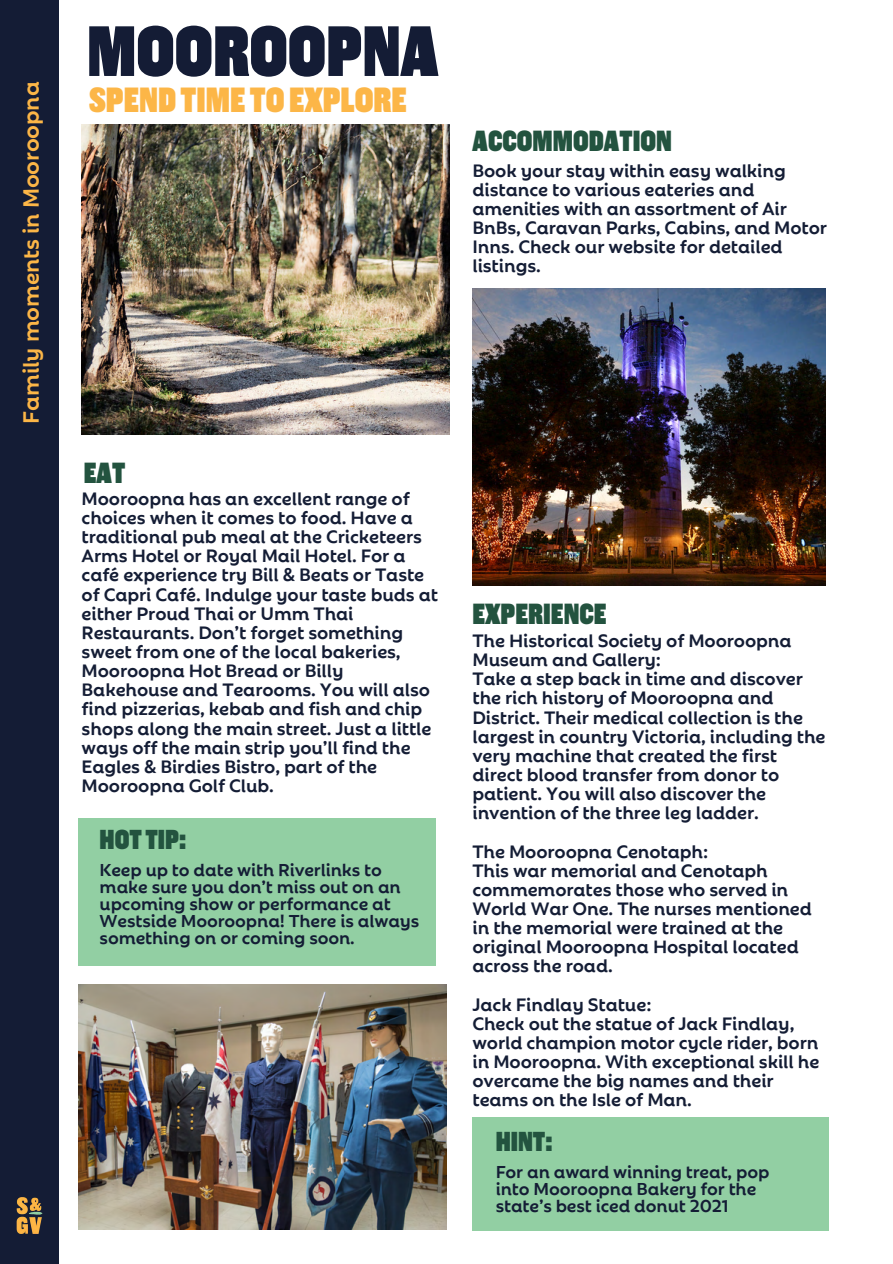
<style>
.page{position:relative;width:893px;height:1264px;background:#fff}
.page>*{position:absolute;margin:0;border:0;box-sizing:border-box;transform-origin:0 0}
.t1{font:900 73.05px "Americane Cond";color:#141c35}
.t2{font:900 36px "Americane Cond";color:#fcb647}
.t3{font:900 30px "Americane Cond";color:#23533f}
.t4{font:900 28.2px "Americane Cond";color:#23533f}
.t5{font:700 24px "Rebrand Dis";letter-spacing:-.01em;color:#fcb647}
.t6{font:700 19.5px/19px "Rebrand Dis";letter-spacing:-.01em;color:#141d35}
.t7{font:700 18.75px/16.8px "Rebrand Dis";letter-spacing:-.01em;color:#141d35}
</style>
<div class="page">
<div style="left:472px;top:1117px;width:356px;height:114px;background:#92cfa3"></div>
<div style="left:0;top:0;width:59px;height:1263px;background:#141c35"></div>
<div style="left:78px;top:817px;width:357px;height:148px;background:#92cfa3"></div>
<img style="left:16px;top:1197px;width:27px;height:37px">
<img style="left:78px;top:984px;width:368px;height:245px">
<img style="left:82px;top:124px;width:367px;height:311px">
<img style="left:472px;top:289px;width:353px;height:296px">
<p class="t5" style="left:10px;top:423px;width:344px;rotate:-90deg">Family moments in Mooroopna</p>
<h3 class="t1" style="left:87px;top:8px;width:353px">MOOROOPNA</h3>
<p class="t2" style="left:89px;top:79px;width:319px">SPEND TIME TO EXPLORE</p>
<p class="t3" style="left:472px;top:123px;width:201px">ACCOMMODATION</p>
<p class="t6" style="left:472px;top:159px;width:356px">Book your stay within easy walking distance to various eateries and amenities with an assortment of Air<br>BnBs, Caravan Parks, Cabins, and Motor<br>Inns. Check our website for detailed listings.</p>
<p class="t3" style="left:84px;top:455px;width:43px">EAT</p>
<p class="t6" style="left:82px;top:487px;width:358px">Mooroopna has an excellent range of choices when it comes to food. Have a traditional pub meal at the Cricketeers Arms Hotel or Royal Mail Hotel. For a café experience try Bill &amp; Beats or Taste of Capri Café. Indulge your taste buds at either Proud Thai or Umm Thai Restaurants. Don’t forget something sweet from one of the local bakeries, Mooroopna Hot Bread or Billy Bakehouse and Tearooms. You will also find pizzerias, kebab and fish and chip shops along the main street. Just a little ways off the main strip you’ll find the Eagles &amp; Birdies Bistro, part of the Mooroopna Golf Club.</p>
<p class="t4" style="left:100px;top:822px;width:88px">HOT TIP:</p>
<p class="t7" style="left:100px;top:859px;width:321px">Keep up to date with Riverlinks to make sure you don’t miss out on an upcoming show or performance at<br>Westside Mooroopna! There is always something on or coming soon.</p>
<h3 class="t3" style="left:472px;top:596px;width:136px">EXPERIENCE</h3>
<p class="t6" style="left:472px;top:629px;width:320px">The Historical Society of Mooroopna<br>Museum and Gallery:</p>
<h4 class="t6" style="left:472px;top:667px;width:354px">Take a step back in time and discover the rich history of Mooroopna and District. Their medical collection is the largest in country Victoria, including the very machine that created the first direct blood transfer from donor to patient. You will also discover the invention of the three leg ladder.</h4>
<p class="t6" style="left:472px;top:839px;width:237px">The Mooroopna Cenotaph:</p>
<h1 class="t6" style="left:472px;top:858px;width:341px">This war memorial and Cenotaph commemorates those who served in<br>World War One. The nurses mentioned in the memorial were trained at the original Mooroopna Hospital located across the road.</h1>
<h2 class="t6" style="left:472px;top:992px;width:180px">Jack Findlay Statue:</h2>
<p class="t6" style="left:472px;top:1011px;width:348px">Check out the statue of Jack Findlay, world champion motor cycle rider, born in Mooroopna. With exceptional skill he overcame the big names and their teams on the Isle of Man.</p>
<h3 class="t4" style="left:495px;top:1124px;width:58px">HINT:</h3>
<p class="t7" style="left:495px;top:1161px;width:275px">For an award winning treat, pop into Mooroopna Bakery for the state’s best iced donut 2021</p>
</div>
